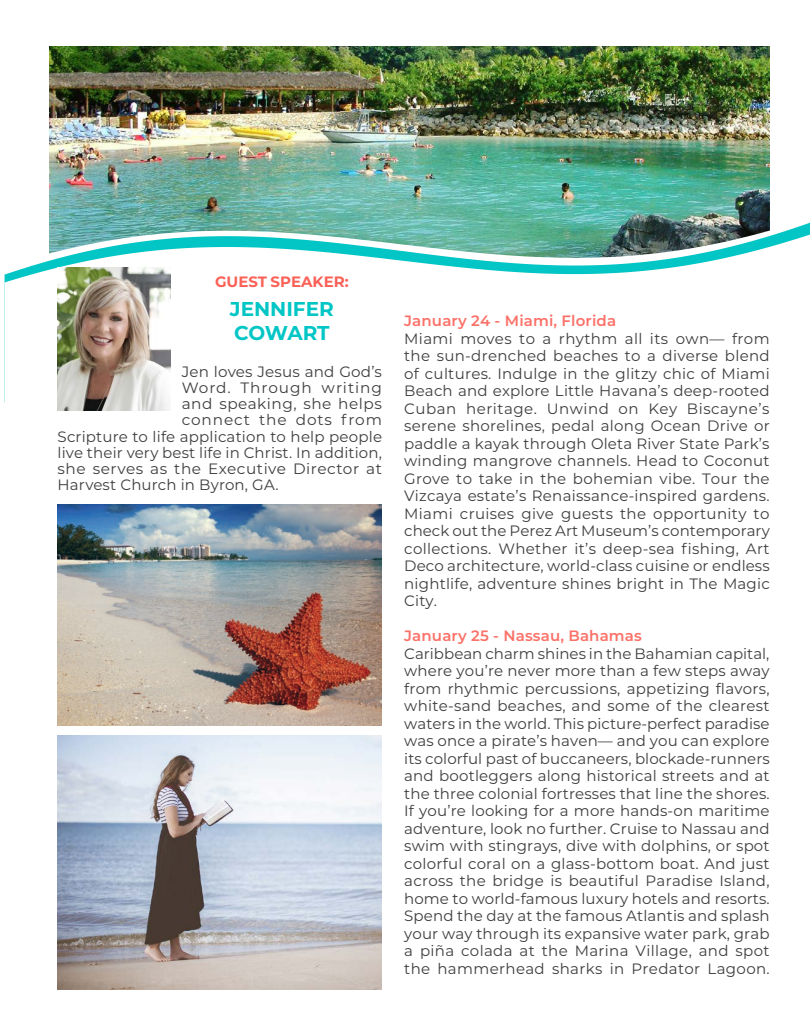
<style>
.page{position:relative;width:810px;height:1035px;background:#fff}
.page>*{position:absolute;margin:0;border:0;box-sizing:border-box;transform-origin:0 0}
.t1{font:700 20px/24px "Montserrat";color:#02c6c5}
.t2{font:15px/17.5px "Montserrat";letter-spacing:.015em;color:#3e3e3f;text-align:justify}
.t3{font:15px "Montserrat";letter-spacing:.035em;color:#3e3e3f}
.t4{font:600 15px "Montserrat";letter-spacing:.01em;color:#fb7168}
.t5{font:15px "Montserrat";letter-spacing:.06em;color:#3e3e3f}
.t6{font:15px "Montserrat";letter-spacing:.055em;color:#3e3e3f}
.t7{font:700 15px "Montserrat";color:#fb6157}
</style>
<div class="page">
<img style="left:49px;top:46px;width:721px;height:172px">
<img style="left:49px;top:218px;width:761px;height:5px">
<img style="left:49px;top:223px;width:761px;height:12px">
<svg style="left:5px;top:235px;width:804px;height:170px"></svg>
<img style="left:58px;top:735px;width:324px;height:255px">
<img style="left:58px;top:267px;width:113px;height:144px">
<img style="left:58px;top:505px;width:324px;height:221px">
<p class="t7" style="left:215px;top:271px;width:135px">GUEST SPEAKER:</p>
<h1 class="t1" style="left:230px;top:296px;width:106px">JENNIFER<br>COWART</h1>
<p class="t2" style="left:182px;top:362px;width:202px">Jen loves Jesus and God’s</p>
<p class="t5" style="left:182px;top:377px;width:202px">Word. Through writing</p>
<p class="t3" style="left:182px;top:393px;width:202px">and speaking, she helps</p>
<p class="t6" style="left:182px;top:410px;width:202px">connect the dots from</p>
<p class="t2" style="left:58px;top:427px;width:326px">Scripture to life application to help people</p>
<p class="t2" style="left:58px;top:443px;width:326px">live their very best life in Christ. In addition,</p>
<p class="t3" style="left:58px;top:458px;width:326px">she serves as the Executive Director at</p>
<p class="t2" style="left:58px;top:476px;width:223px">Harvest Church in Byron, GA.</p>
<p class="t4" style="left:404px;top:310px;width:213px">January 24 - Miami, Florida</p>
<p class="t2" style="left:404px;top:329px;width:367px">Miami moves to a rhythm all its own— from the sun-drenched beaches to a diverse blend of cultures. Indulge in the glitzy chic of Miami Beach and explore Little Havana’s deep-rooted Cuban heritage. Unwind on Key Biscayne’s serene shorelines, pedal along Ocean Drive or paddle a kayak through Oleta River State Park’s winding mangrove channels. Head to Coconut Grove to take in the bohemian vibe. Tour the Vizcaya estate’s Renaissance-inspired gardens.<br>Miami cruises give guests the opportunity to check out the Perez Art Museum’s contemporary collections. Whether it’s deep-sea fishing, Art Deco architecture, world-class cuisine or endless nightlife, adventure shines bright in The Magic City.</p>
<p class="t4" style="left:404px;top:625px;width:239px">January 25 - Nassau, Bahamas</p>
<p class="t2" style="left:404px;top:644px;width:367px">Caribbean charm shines in the Bahamian capital, where you’re never more than a few steps away from rhythmic percussions, appetizing flavors, white-sand beaches, and some of the clearest waters in the world. This picture-perfect paradise was once a pirate’s haven— and you can explore its colorful past of buccaneers, blockade-runners and bootleggers along historical streets and at the three colonial fortresses that line the shores.<br>If you’re looking for a more hands-on maritime adventure, look no further. Cruise to Nassau and swim with stingrays, dive with dolphins, or spot colorful coral on a glass-bottom boat. And just across the bridge is beautiful Paradise Island, home to world-famous luxury hotels and resorts.<br>Spend the day at the famous Atlantis and splash your way through its expansive water park, grab a piña colada at the Marina Village, and spot the hammerhead sharks in Predator Lagoon.</p>
</div>
